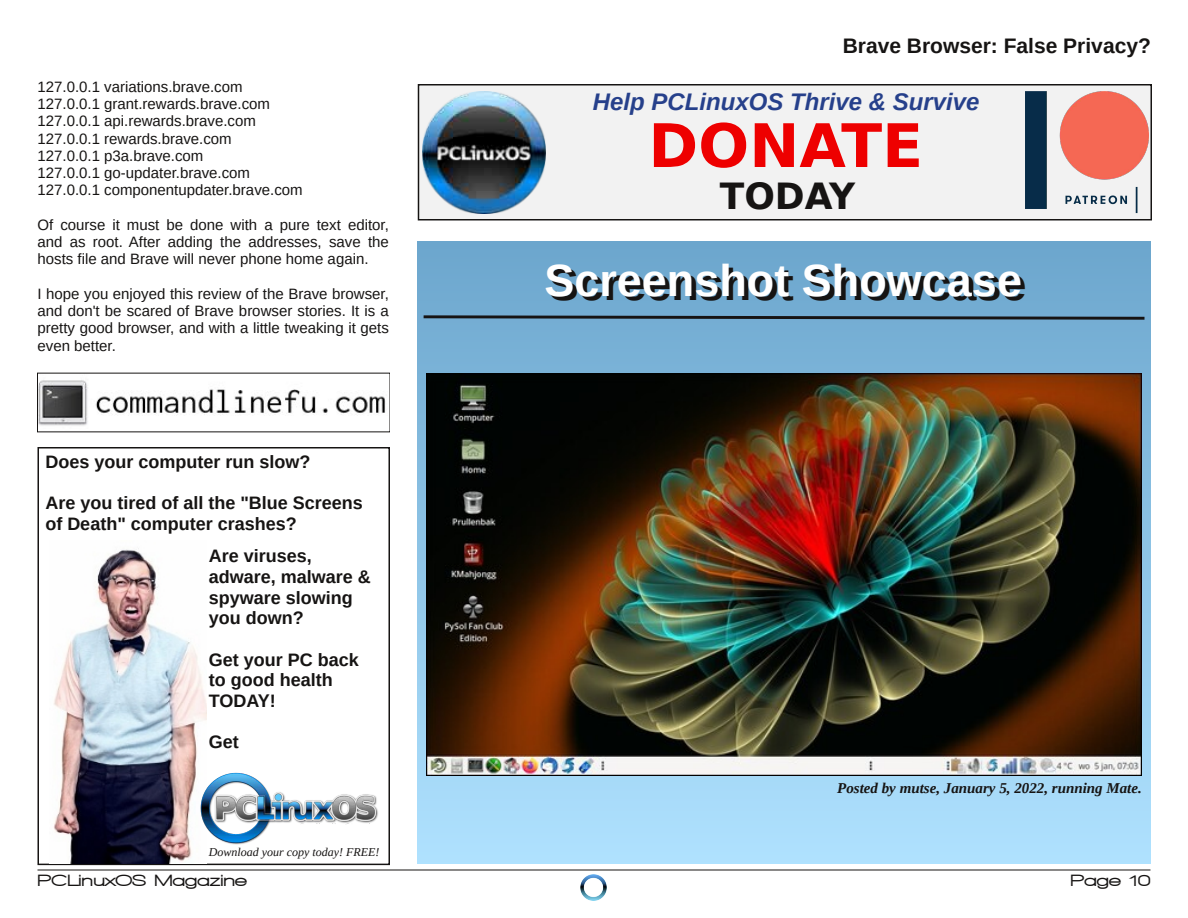
<style>
.page{position:relative;width:1188px;height:918px;background:#fff}
.page>*{position:absolute;margin:0;border:0;box-sizing:border-box;transform-origin:0 0}
.t1{font:700 60px "Bitstream Vera Sans";color:#e00}
.t2{font:700 45px "Liberation Sans";color:#161413}
.t3{font:700 36px "Bitstream Vera Sans";color:#161413}
.t4{font:italic 700 24px "Liberation Sans";color:#26408b}
.t5{font:700 21px "Liberation Sans";color:#161413}
.t6{font:700 18px/20.7px "Liberation Sans";color:#161413}
.t7{font:900 16.5px "Walkway Expand";color:#161413}
.t8{font:15px/17.2px "Liberation Sans";color:#161413;text-align:justify}
.t9{font:italic 700 15px "Liberation Serif";color:#161413}
.t10{font:italic 12px "Liberation Serif";color:#161413}
</style>
<div class="page">
<hr style="left:38px;top:870px;width:1112px;height:1px;background:#161413">
<img style="left:580px;top:874px;width:27px;height:27px">
<svg style="left:418px;top:242px;width:732px;height:622px;background:#89bee1"></svg>
<svg style="left:421px;top:314px;width:726px;height:7px;background:#4d6d83"></svg>
<div style="left:38px;top:447px;width:352px;height:418px;border:1px solid #161413"></div>
<img style="left:53px;top:548px;width:153px;height:315px">
<img style="left:194px;top:765px;width:184px;height:86px">
<div style="left:418px;top:85px;width:733px;height:135px;background:#f2f2f2"></div>
<div style="left:418px;top:84px;width:734px;height:136px;border:1px solid #161413"></div>
<img style="left:423px;top:91px;width:123px;height:123px">
<img style="left:1025px;top:91px;width:123px;height:118px">
<img style="left:1053px;top:177px;width:97px;height:44px">
<img style="left:40px;top:380px;width:346px;height:46px">
<img style="left:427px;top:374px;width:714px;height:402px">
<p class="t8" style="left:38px;top:78px;width:267px;text-align:left">127.0.0.1 variations.brave.com 127.0.0.1 grant.rewards.brave.com 127.0.0.1 api.rewards.brave.com 127.0.0.1 rewards.brave.com<br>127.0.0.1 p3a.brave.com<br>127.0.0.1 go-updater.brave.com 127.0.0.1 componentupdater.brave.com</p>
<p class="t8" style="left:38px;top:216px;width:353px">Of course it must be done with a pure text editor, and as root. After adding the addresses, save the hosts file and Brave will never phone home again.</p>
<p class="t8" style="left:38px;top:285px;width:353px">I hope you enjoyed this review of the Brave browser, and don't be scared of Brave browser stories. It is a pretty good browser, and with a little tweaking it gets even better.</p>
<p class="t6" style="left:45px;top:451px;width:267px">Does your computer run slow?</p>
<p class="t6" style="left:45px;top:493px;width:319px">Are you tired of all the "Blue Screens of Death" computer crashes?</p>
<p class="t6" style="left:209px;top:546px;width:164px">Are viruses, adware, malware &amp; spyware slowing you down?</p>
<p class="t6" style="left:209px;top:649px;width:152px">Get your PC back to good health<br>TODAY!</p>
<p class="t6" style="left:209px;top:732px;width:32px">Get</p>
<p class="t10" style="left:209px;top:845px;width:172px">Download your copy today! FREE!</p>
<h3 class="t5" style="left:843px;top:34px;width:310px">Brave Browser: False Privacy?</h3>
<h3 class="t4" style="left:593px;top:88px;width:388px">Help PCLinuxOS Thrive &amp; Survive</h3>
<h1 class="t1" style="left:648px;top:111px;width:276px">DONATE</h1>
<h3 class="t3" style="left:720px;top:175px;width:137px">TODAY</h3>
<h2 class="t2" style="left:549px;top:260px;width:479px">Screenshot Showcase</h2>
<p class="t9" style="left:837px;top:780px;width:306px">Posted by mutse, January 5, 2022, running Mate.</p>
<p class="t7" style="left:38px;top:871px;width:211px">PCLinuxOS Magazine</p>
<p class="t7" style="left:1071px;top:871px;width:82px">Page 10</p>
</div>
